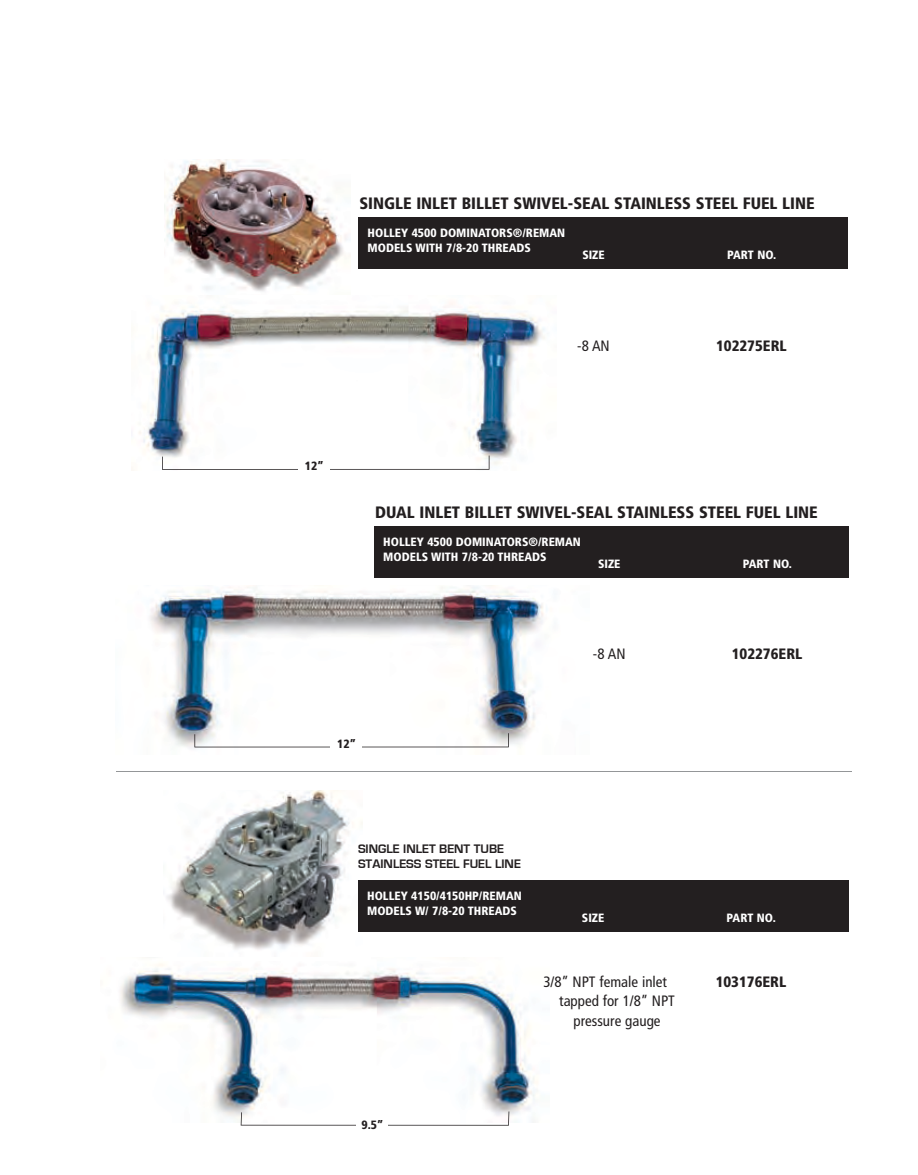
<style>
.page{position:relative;width:918px;height:1175px;background:#fff}
.page>*{position:absolute;margin:0;border:0;box-sizing:border-box;transform-origin:0 0}
.t1{font:900 condensed 16.5px "Frutiger";color:#231f20}
.t2{font:condensed 15px/19.5px "Frutiger";color:#231f20;text-align:center}
.t3{font:900 condensed 15px "Frutiger";color:#231f20}
.t4{font:700 12.75px/15px "Eurostile";color:#231f20}
.t5{font:900 condensed 12px/15px "Frutiger";color:#fff}
.t6{font:900 condensed 12px "Frutiger";color:#231f20}
</style>
<div class="page">
<hr style="left:117px;top:771px;width:735px;height:1px;background:#949698">
<img style="left:166px;top:159px;width:181px;height:133px">
<div style="left:358px;top:217px;width:490px;height:52px;background:#231f20"></div>
<img style="left:139px;top:302px;width:406px;height:163px">
<svg style="left:162px;top:455px;width:328px;height:15px"></svg>
<div style="left:298px;top:460px;width:32px;height:19px;background:#fff"></div>
<img style="left:150px;top:585px;width:394px;height:164px">
<div style="left:374px;top:526px;width:474px;height:51px;background:#231f20"></div>
<svg style="left:194px;top:733px;width:315px;height:14px"></svg>
<div style="left:331px;top:737px;width:31px;height:19px;background:#fff"></div>
<img style="left:120px;top:963px;width:418px;height:159px">
<img style="left:166px;top:790px;width:196px;height:160px">
<div style="left:358px;top:880px;width:490px;height:52px;background:#231f20"></div>
<div style="left:357px;top:842px;width:476px;height:31px;background:#fff"></div>
<svg style="left:241px;top:1111px;width:268px;height:14px"></svg>
<div style="left:357px;top:1118px;width:31px;height:19px;background:#fff"></div>
<h1 class="t1" style="left:359px;top:193px;width:457px">SINGLE INLET BILLET SWIVEL-SEAL STAINLESS STEEL FUEL LINE</h1>
<p class="t5" style="left:368px;top:226px;width:199px">HOLLEY 4500 DOMINATORS®/REMAN<br>MODELS WITH 7/8-20 THREADS</p>
<p class="t5" style="left:582px;top:247px;width:24px">SIZE</p>
<p class="t5" style="left:727px;top:247px;width:51px">PART NO.</p>
<p class="t2" style="left:577px;top:336px;width:34px">-8 AN</p>
<p class="t3" style="left:716px;top:336px;width:72px">102275ERL</p>
<p class="t6" style="left:305px;top:459px;width:20px">12”</p>
<h1 class="t1" style="left:375px;top:502px;width:444px">DUAL INLET BILLET SWIVEL-SEAL STAINLESS STEEL FUEL LINE</h1>
<p class="t5" style="left:383px;top:534px;width:199px">HOLLEY 4500 DOMINATORS®/REMAN<br>MODELS WITH 7/8-20 THREADS</p>
<p class="t5" style="left:598px;top:556px;width:24px">SIZE</p>
<p class="t5" style="left:743px;top:556px;width:51px">PART NO.</p>
<p class="t6" style="left:337px;top:736px;width:20px">12”</p>
<p class="t2" style="left:593px;top:644px;width:34px">-8 AN</p>
<p class="t3" style="left:732px;top:645px;width:72px">102276ERL</p>
<p class="t4" style="left:358px;top:841px;width:164px">SINGLE INLET BENT TUBE<br>STAINLESS STEEL FUEL LINE</p>
<p class="t5" style="left:367px;top:888px;width:156px">HOLLEY 4150/4150HP/REMAN<br>MODELS W/ 7/8-20 THREADS</p>
<p class="t5" style="left:582px;top:910px;width:24px">SIZE</p>
<p class="t5" style="left:727px;top:910px;width:51px">PART NO.</p>
<p class="t2" style="left:543px;top:971px;width:125px">3/8” NPT female inlet</p>
<p class="t3" style="left:716px;top:972px;width:72px">103176ERL</p>
<p class="t2" style="left:559px;top:991px;width:117px">tapped for 1/8” NPT pressure gauge</p>
<p class="t6" style="left:361px;top:1117px;width:23px">9.5”</p>
</div>
